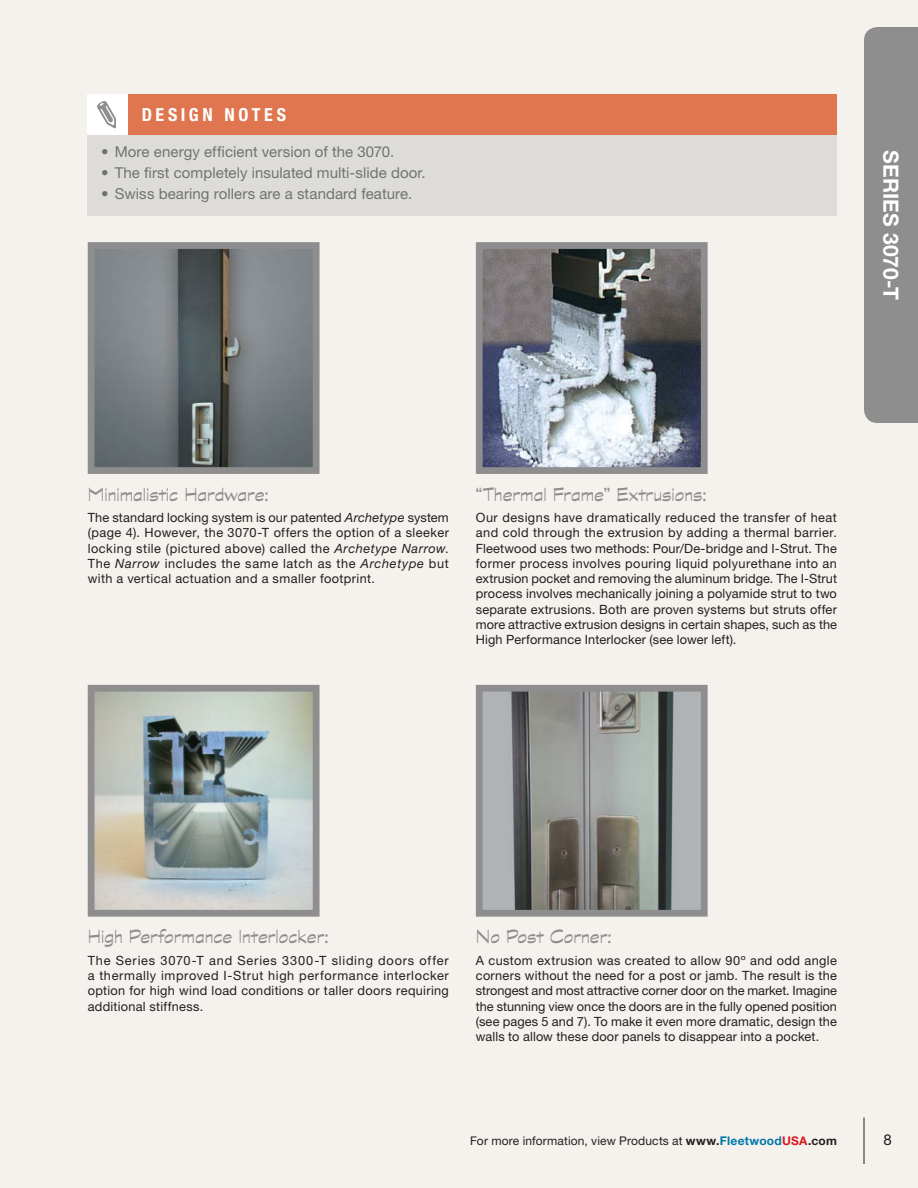
<style>
.page{position:relative;width:918px;height:1188px;background:#f5f1ed}
.page>*{position:absolute;margin:0;border:0;box-sizing:border-box;transform-origin:0 0}
.t1{font:21px "Graphite Std";letter-spacing:.005em;color:#8e8e8e}
.t2{font:700 21px "Helvetica Neue LT Std";letter-spacing:.005em;color:#fff}
.t3{font:700 condensed 18px "Helvetica Neue LT Std";letter-spacing:.2em;color:#fff}
.t4{font:15px "Helvetica Neue LT Std";letter-spacing:.005em;color:#727272}
.t5{font:15px "Helvetica Neue LT Std";color:#231f20}
.t6{font:12.75px/15.3px "Helvetica Neue LT Std";letter-spacing:.02em;color:#231f20;text-align:justify}
.t7{font:12px "Helvetica Neue LT Std";letter-spacing:.01em;color:#231f20}
.s1{font-style:italic}
.s2{font-weight:700}
.s3{font-weight:700;color:#0078a9}
.s4{font-weight:700;color:#d71920}
</style>
<div class="page">
<hr style="left:864px;top:1117px;width:1px;height:47px;background:#231f20">
<div style="left:864px;top:27px;width:54px;height:396px;background:#8e8e8e"></div>
<div style="left:88px;top:135px;width:749px;height:81px;background:#dddcd8"></div>
<div style="left:128px;top:94px;width:709px;height:41px;background:#df764f"></div>
<div style="left:88px;top:94px;width:40px;height:41px;background:#fff"></div>
<svg style="left:97px;top:101px;width:19px;height:28px"></svg>
<img style="left:96px;top:250px;width:216px;height:216px">
<div style="left:88px;top:242px;width:232px;height:232px;border:7px solid #8e8e8e"></div>
<img style="left:484px;top:250px;width:216px;height:216px">
<div style="left:476px;top:242px;width:232px;height:232px;border:7px solid #8e8e8e"></div>
<img style="left:484px;top:693px;width:216px;height:216px">
<div style="left:476px;top:685px;width:232px;height:232px;border:7px solid #8e8e8e"></div>
<img style="left:96px;top:693px;width:216px;height:216px">
<div style="left:88px;top:685px;width:232px;height:232px;border:7px solid #8e8e8e"></div>
<h2 class="t3" style="left:142px;top:104px;width:146px">DESIGN NOTES</h2>
<p class="t4" style="left:101px;top:143px;width:295px">• More energy efficient version of the 3070.</p>
<p class="t4" style="left:101px;top:164px;width:326px">• The first completely insulated multi-slide door.</p>
<p class="t4" style="left:101px;top:185px;width:313px">• Swiss bearing rollers are a standard feature.</p>
<h1 class="t2" style="left:904px;top:150px;width:151px;rotate:90deg">SERIES 3070-T</h1>
<h1 class="t1" style="left:88px;top:483px;width:182px">Minimalistic Hardware:</h1>
<p class="t6" style="left:88px;top:510px;width:363px">The standard locking system is our patented <span class="s1">Archetype</span> system (page 4). However, the 3070-T offers the option of a sleeker locking stile (pictured above) called the <span class="s1">Archetype Narrow</span>.<br>The <span class="s1">Narrow</span> includes the same latch as the <span class="s1">Archetype</span> but with a vertical actuation and a smaller footprint.</p>
<h1 class="t1" style="left:476px;top:483px;width:232px">“Thermal Frame” Extrusions:</h1>
<p class="t6" style="left:476px;top:510px;width:363px">Our designs have dramatically reduced the transfer of heat and cold through the extrusion by adding a thermal barrier.<br>Fleetwood uses two methods: Pour/De-bridge and I-Strut. The former process involves pouring liquid polyurethane into an extrusion pocket and removing the aluminum bridge. The I-Strut process involves mechanically joining a polyamide strut to two separate extrusions. Both are proven systems but struts offer more attractive extrusion designs in certain shapes, such as the High Performance Interlocker (see lower left).</p>
<h1 class="t1" style="left:88px;top:925px;width:242px">High Performance Interlocker:</h1>
<p class="t6" style="left:88px;top:952px;width:363px">The Series 3070-T and Series 3300-T sliding doors offer a thermally improved I-Strut high performance interlocker option for high wind load conditions or taller doors requiring additional stiffness.</p>
<h1 class="t1" style="left:476px;top:925px;width:137px">No Post Corner:</h1>
<p class="t6" style="left:476px;top:952px;width:363px">A custom extrusion was created to allow 90º and odd angle corners without the need for a post or jamb. The result is the strongest and most attractive corner door on the market. Imagine the stunning view once the doors are in the fully opened position (see pages 5 and 7). To make it even more dramatic, design the walls to allow these door panels to disappear into a pocket.</p>
<p class="t7" style="left:470px;top:1134px;width:368px">For more information, view Products at <span class="s2">www.</span><span class="s3">Fleetwood</span><span class="s4">USA</span><span class="s2">.com</span></p>
<p class="t5" style="left:883px;top:1130px;width:10px">8</p>
</div>
